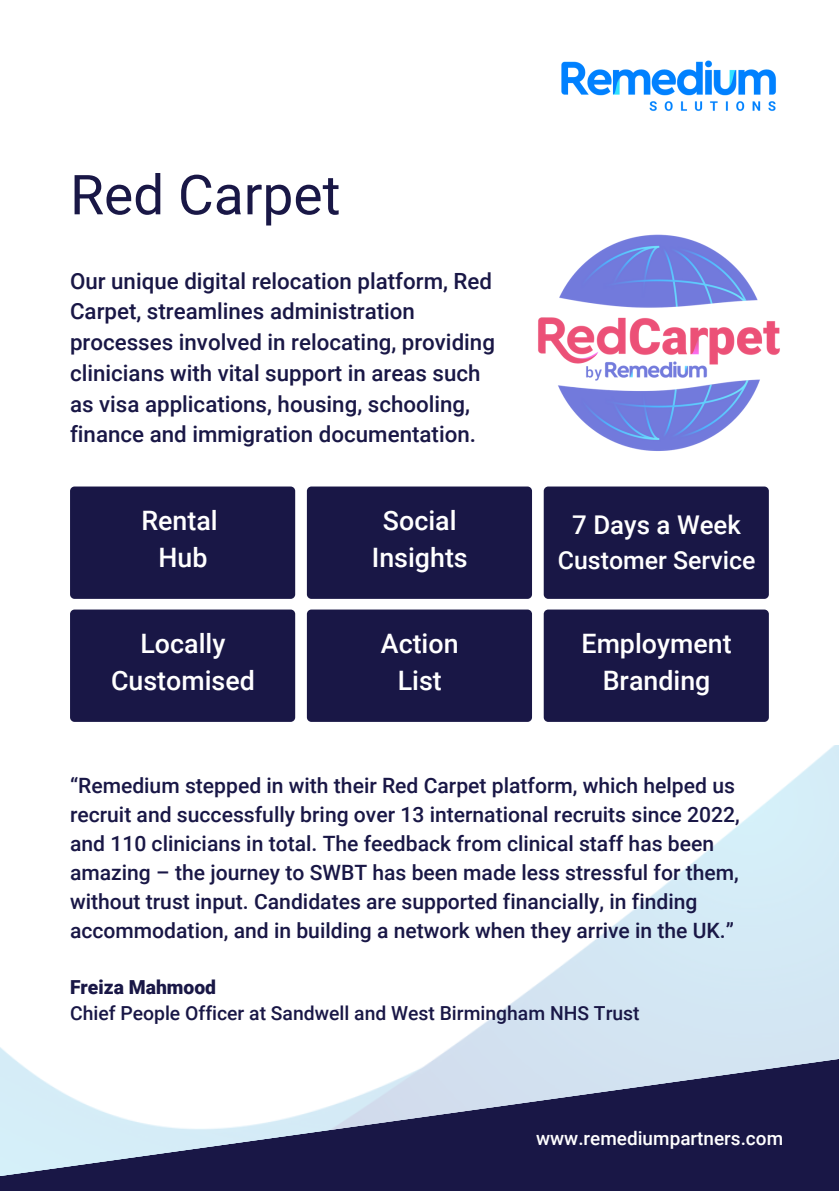
<style>
.page{position:relative;width:839px;height:1191px;background:#fff}
.page>*{position:absolute;margin:0;border:0;box-sizing:border-box;transform-origin:0 0}
.t1{font:55px "Roboto";color:#191746}
.t2{font:500 26.8px "Roboto";color:#fff}
.t3{font:500 25.8px "Roboto";color:#fff}
.t4{font:500 25px "Roboto";color:#fff}
.t5{font:500 22.4px/30.8px "Roboto";color:#191746}
.t6{font:500 21px/29.2px "Roboto";color:#191746}
.t7{font:500 19.4px "Roboto";color:#191746}
.t8{font:900 19.4px "Roboto";color:#191746}
.t9{font:500 19px "Roboto";color:#fff}
</style>
<div class="page">
<img style="left:0;top:746px;width:838px;height:311px">
<img style="left:538px;top:234px;width:242px;height:217px">
<div style="left:70px;top:487px;width:225px;height:112px;background:#191746;border-radius:5px"></div>
<div style="left:307px;top:487px;width:225px;height:112px;background:#191746;border-radius:5px"></div>
<div style="left:543px;top:487px;width:225px;height:112px;background:#191746;border-radius:5px"></div>
<div style="left:70px;top:610px;width:225px;height:112px;background:#191746;border-radius:5px"></div>
<div style="left:307px;top:610px;width:225px;height:112px;background:#191746;border-radius:5px"></div>
<div style="left:543px;top:610px;width:225px;height:112px;background:#191746;border-radius:5px"></div>
<img style="left:561px;top:60px;width:215px;height:51px">
<svg style="left:0;top:1057px;width:838px;height:134px;fill:#191746"></svg>
<p class="t1" style="left:70px;top:163px;width:272px">Red Carpet</p>
<p class="t5" style="left:70px;top:265px;width:426px">Our unique digital relocation platform, Red Carpet, streamlines administration processes involved in relocating, providing clinicians with vital support in areas such as visa applications, housing, schooling, finance and immigration documentation.</p>
<p class="t2" style="left:141px;top:505px;width:78px">Rental</p>
<p class="t2" style="left:158px;top:542px;width:50px">Hub</p>
<p class="t2" style="left:140px;top:628px;width:86px">Locally</p>
<p class="t2" style="left:111px;top:665px;width:145px">Customised</p>
<p class="t2" style="left:383px;top:505px;width:75px">Social</p>
<p class="t2" style="left:372px;top:542px;width:97px">Insights</p>
<p class="t2" style="left:381px;top:628px;width:79px">Action</p>
<p class="t2" style="left:398px;top:665px;width:46px">List</p>
<p class="t3" style="left:572px;top:510px;width:170px">7 Days a Week</p>
<p class="t4" style="left:557px;top:546px;width:199px">Customer Service</p>
<p class="t2" style="left:581px;top:628px;width:152px">Employment</p>
<p class="t2" style="left:602px;top:665px;width:109px">Branding</p>
<p class="t6" style="left:70px;top:771px;width:671px">“Remedium stepped in with their Red Carpet platform, which helped us recruit and successfully bring over 13 international recruits since 2022, and 110 clinicians in total. The feedback from clinical staff has been amazing – the journey to SWBT has been made less stressful for them, without trust input. Candidates are supported financially, in finding accommodation, and in building a network when they arrive in the UK.”</p>
<p class="t8" style="left:70px;top:976px;width:148px">Freiza Mahmood</p>
<p class="t7" style="left:70px;top:1002px;width:571px">Chief People Officer at Sandwell and West Birmingham NHS Trust</p>
<p class="t9" style="left:575px;top:1125px;width:248px">www.remediumpartners.com</p>
<p class="t9" style="left:536px;top:1128px;width:248px">www.remediumpartners.com</p>
</div>
